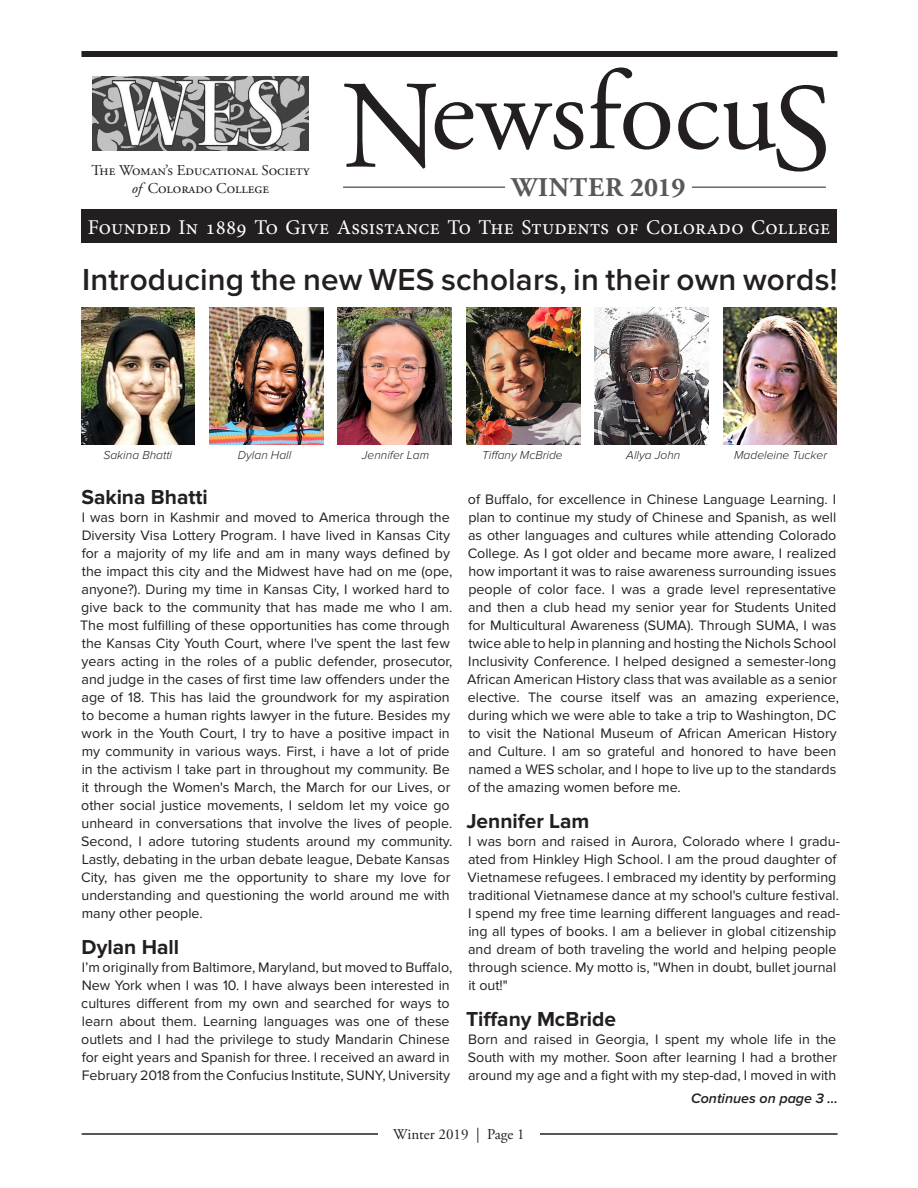
<style>
.page{position:relative;width:918px;height:1188px;background:#fff}
.page>*{position:absolute;margin:0;border:0;box-sizing:border-box;transform-origin:0 0}
.t1{font:600 31.5px "Proxima Nova";letter-spacing:.005em;color:#231f20}
.t2{font:700 27px "Adobe Garamond Pro";letter-spacing:.03em;color:#57585a}
.t3{font:21px "Minion Pro";letter-spacing:.01em;color:#fff}
.t4{font:700 21px "Proxima Nova";color:#231f20}
.t5{font:15px/18px "Adobe Garamond Pro";color:#231f20;text-align:center}
.t6{font:14.25px/18px "Proxima Nova";color:#231f20}
.t7{font:italic 600 14.25px "Proxima Nova";color:#231f20}
.t8{font:italic 300 12px "Proxima Nova";color:#231f20}
.s1{font-style:italic}
</style>
<div class="page">
<hr style="left:82px;top:1133px;width:756px;height:2px;background:#231f20">
<div style="left:378px;top:1120px;width:162px;height:28px;background:#fff"></div>
<img style="left:92px;top:76px;width:216px;height:74px">
<svg style="left:344px;top:68px;width:482px;height:104px"></svg>
<hr style="left:343px;top:187px;width:162px;height:1px;background:#57585a">
<hr style="left:692px;top:187px;width:134px;height:1px;background:#57585a">
<div style="left:81px;top:51px;width:756px;height:6px;background:#231f20"></div>
<div style="left:81px;top:209px;width:756px;height:34px;background:#231f20"></div>
<img style="left:81px;top:308px;width:114px;height:136px">
<img style="left:209px;top:308px;width:114px;height:136px">
<img style="left:338px;top:308px;width:114px;height:136px">
<img style="left:466px;top:308px;width:114px;height:136px">
<img style="left:595px;top:308px;width:114px;height:136px">
<img style="left:723px;top:308px;width:114px;height:136px">
<p class="t5" style="left:91px;top:162px;width:220px">The Woman’s Educational Society <span class="s1">of</span> Colorado College</p>
<h2 class="t2" style="left:511px;top:172px;width:176px">WINTER 2019</h2>
<h3 class="t3" style="left:88px;top:213px;width:744px">Founded In 1889 To Give Assistance To The Students of Colorado College</h3>
<p class="t1" style="left:82px;top:261px;width:757px">Introducing the new WES scholars, in their own words!</p>
<p class="t8" style="left:103px;top:448px;width:70px">Sakina Bhatti</p>
<p class="t8" style="left:238px;top:448px;width:55px">Dylan Hall</p>
<p class="t8" style="left:362px;top:448px;width:69px">Jennifer Lam</p>
<p class="t8" style="left:482px;top:448px;width:82px">Tiffany McBride</p>
<p class="t8" style="left:626px;top:448px;width:56px">Allya John</p>
<p class="t8" style="left:734px;top:448px;width:95px">Madeleine Tucker</p>
<p class="t4" style="left:81px;top:485px;width:128px">Sakina Bhatti</p>
<p class="t6" style="left:80px;top:508px;width:374px">I was born in Kashmir and moved to America through the Diversity Visa Lottery Program. I have lived in Kansas City for a majority of my life and am in many ways defined by the impact this city and the Midwest have had on me (ope, anyone?). During my time in Kansas City, I worked hard to give back to the community that has made me who I am.<br>The most fulfilling of these opportunities has come through the Kansas City Youth Court, where I've spent the last few years acting in the roles of a public defender, prosecutor, and judge in the cases of first time law offenders under the age of 18. This has laid the groundwork for my aspiration to become a human rights lawyer in the future. Besides my work in the Youth Court, I try to have a positive impact in my community in various ways. First, i have a lot of pride in the activism I take part in throughout my community. Be it through the Women's March, the March for our Lives, or other social justice movements, I seldom let my voice go unheard in conversations that involve the lives of people.<br>Second, I adore tutoring students around my community.<br>Lastly, debating in the urban debate league, Debate Kansas City, has given me the opportunity to share my love for understanding and questioning the world around me with many other people.</p>
<p class="t4" style="left:82px;top:935px;width:99px">Dylan Hall</p>
<p class="t6" style="left:81px;top:958px;width:373px">I’m originally from Baltimore, Maryland, but moved to Buffalo, New York when I was 10. I have always been interested in cultures different from my own and searched for ways to learn about them. Learning languages was one of these outlets and I had the privilege to study Mandarin Chinese for eight years and Spanish for three. I received an award in February 2018 from the Confucius Institute, SUNY, University</p>
<p class="t6" style="left:467px;top:490px;width:373px">of Buffalo, for excellence in Chinese Language Learning. I plan to continue my study of Chinese and Spanish, as well as other languages and cultures while attending Colorado College. As I got older and became more aware, I realized how important it was to raise awareness surrounding issues people of color face. I was a grade level representative and then a club head my senior year for Students United for Multicultural Awareness (SUMA). Through SUMA, I was twice able to help in planning and hosting the Nichols School Inclusivity Conference. I helped designed a semester-long African American History class that was available as a senior elective. The course itself was an amazing experience, during which we were able to take a trip to Washington, DC to visit the National Museum of African American History and Culture. I am so grateful and honored to have been named a WES scholar, and I hope to live up to the standards of the amazing women before me.</p>
<p class="t4" style="left:466px;top:809px;width:124px">Jennifer Lam</p>
<p class="t6" style="left:468px;top:832px;width:374px">I was born and raised in Aurora, Colorado where I gradu&shy;ated from Hinkley High School. I am the proud daughter of Vietnamese refugees. I embraced my identity by performing traditional Vietnamese dance at my school's culture festival.<br>I spend my free time learning different languages and read&shy;ing all types of books. I am a believer in global citizenship and dream of both traveling the world and helping people through science. My motto is, "When in doubt, bullet journal it out!"</p>
<p class="t4" style="left:466px;top:1007px;width:152px">Tiffany McBride</p>
<p class="t6" style="left:468px;top:1030px;width:371px;text-align:justify">Born and raised in Georgia, I spent my whole life in the South with my mother. Soon after learning I had a brother around my age and a fight with my step-dad, I moved in with</p>
<p class="t7" style="left:691px;top:1090px;width:149px">Continues on page 3 …</p>
<p class="t5" style="left:393px;top:1126px;width:133px">Winter 2019 | Page 1</p>
</div>
